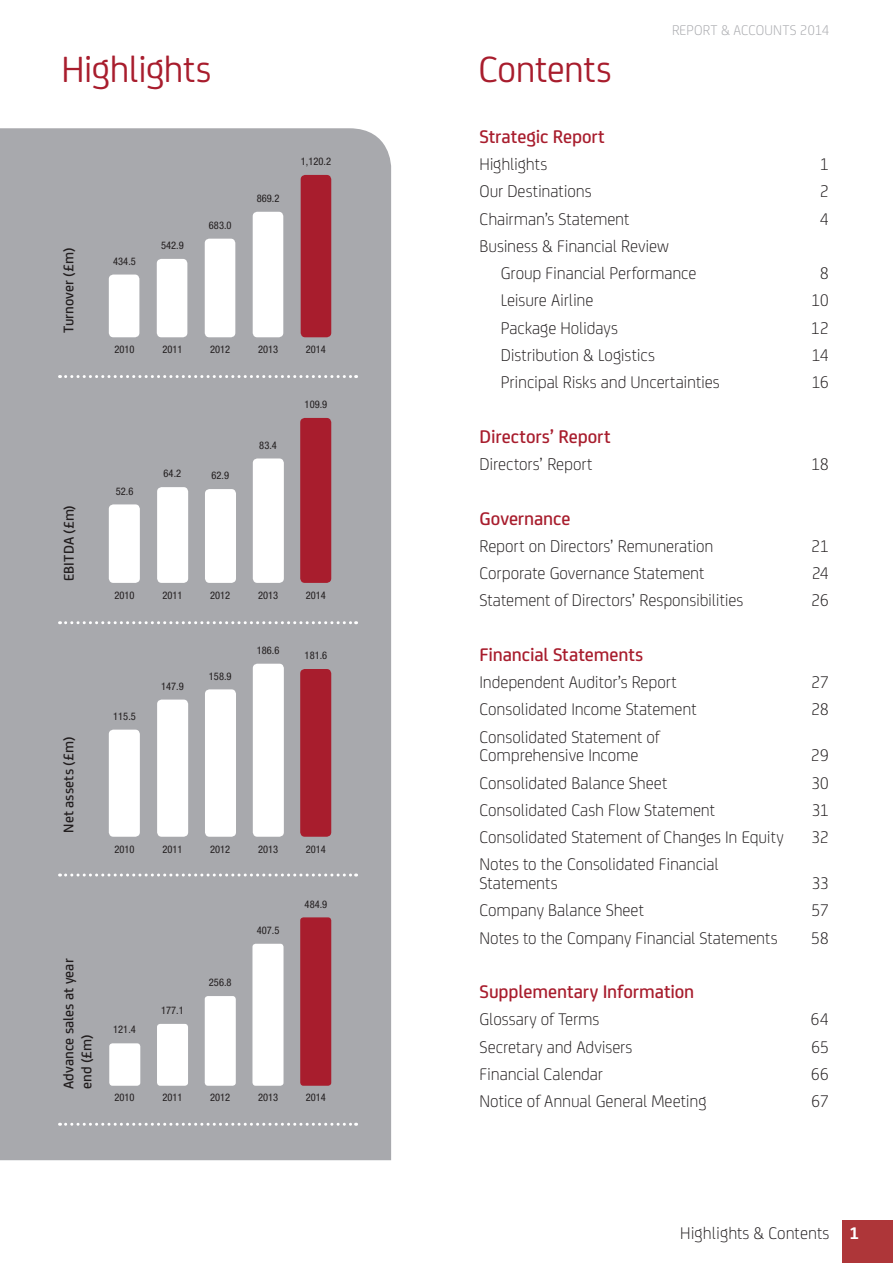
<style>
.page{position:relative;width:893px;height:1263px;background:#fff}
.page>*{position:absolute;margin:0;border:0;box-sizing:border-box;transform-origin:0 0}
.t1{font:39px "FS Joey";letter-spacing:-.015em;color:#a81d2d}
.t2{font:500 19.5px "FS Joey";letter-spacing:-.005em;color:#a81d2d}
.t3{font:300 18px/18.8px "FS Joey";letter-spacing:-.005em;color:#231f20}
.t4{font:500 15px/18px "FS Joey";letter-spacing:.005em;color:#211d1e}
.t5{font:300 15px "FS Joey";letter-spacing:.005em;color:#a8a9ad}
.t6{font:condensed 10.5px "Helvetica Neue LT Std";color:#211d1e}
.s1{font-weight:700;color:#fff}
</style>
<div class="page">
<div style="left:842px;top:1220px;width:51px;height:43px;background:#ae3639"></div>
<div style="left:0;top:128px;width:391px;height:1032px;background:#a8a9ad"></div>
<svg style="left:60px;top:375px;width:297px;height:3px"></svg>
<svg style="left:60px;top:621px;width:297px;height:3px"></svg>
<svg style="left:60px;top:873px;width:297px;height:3px"></svg>
<svg style="left:60px;top:1123px;width:297px;height:3px"></svg>
<div style="left:253px;top:664px;width:31px;height:173px;background:#fff;border-radius:5px"></div>
<div style="left:300px;top:669px;width:31px;height:168px;background:#a81d2d;border-radius:5px"></div>
<div style="left:205px;top:689px;width:31px;height:148px;background:#fff;border-radius:5px"></div>
<div style="left:157px;top:699px;width:31px;height:138px;background:#fff;border-radius:5px"></div>
<div style="left:109px;top:730px;width:31px;height:107px;background:#fff;border-radius:5px"></div>
<div style="left:253px;top:212px;width:30px;height:125px;background:#fff;border-radius:5px"></div>
<div style="left:301px;top:175px;width:30px;height:162px;background:#a81d2d;border-radius:5px"></div>
<div style="left:205px;top:239px;width:30px;height:98px;background:#fff;border-radius:5px"></div>
<div style="left:157px;top:259px;width:30px;height:78px;background:#fff;border-radius:5px"></div>
<div style="left:109px;top:275px;width:30px;height:62px;background:#fff;border-radius:5px"></div>
<div style="left:253px;top:458px;width:31px;height:125px;background:#fff;border-radius:5px"></div>
<div style="left:300px;top:418px;width:31px;height:165px;background:#a81d2d;border-radius:5px"></div>
<div style="left:205px;top:489px;width:31px;height:94px;background:#fff;border-radius:5px"></div>
<div style="left:157px;top:487px;width:31px;height:96px;background:#fff;border-radius:5px"></div>
<div style="left:109px;top:504px;width:31px;height:79px;background:#fff;border-radius:5px"></div>
<div style="left:252px;top:944px;width:32px;height:142px;background:#fff;border-radius:3px"></div>
<div style="left:300px;top:917px;width:31px;height:169px;background:#a81d2d;border-radius:3px"></div>
<div style="left:205px;top:996px;width:31px;height:90px;background:#fff;border-radius:3px"></div>
<div style="left:157px;top:1024px;width:31px;height:62px;background:#fff;border-radius:3px"></div>
<div style="left:109px;top:1043px;width:31px;height:43px;background:#fff;border-radius:3px"></div>
<h1 class="t1" style="left:61px;top:41px;width:151px">Highlights</h1>
<h1 class="t1" style="left:478px;top:41px;width:135px">Contents</h1>
<p class="t5" style="left:672px;top:19px;width:159px">REPORT &amp; ACCOUNTS 2014</p>
<p class="t4" style="left:59px;top:333px;width:86px;rotate:-90deg">Turnover (£m)</p>
<p class="t6" style="left:113px;top:255px;width:24px">434.5</p>
<p class="t6" style="left:161px;top:239px;width:24px">542.9</p>
<p class="t6" style="left:209px;top:219px;width:24px">683.0</p>
<p class="t6" style="left:257px;top:192px;width:24px">869.2</p>
<p class="t6" style="left:301px;top:155px;width:32px">1,120.2</p>
<p class="t6" style="left:115px;top:343px;width:22px">2010</p>
<p class="t6" style="left:162px;top:343px;width:22px">2011</p>
<p class="t6" style="left:210px;top:343px;width:22px">2012</p>
<p class="t6" style="left:258px;top:343px;width:22px">2013</p>
<p class="t6" style="left:306px;top:343px;width:22px">2014</p>
<p class="t4" style="left:59px;top:581px;width:78px;rotate:-90deg">EBITDA (£m)</p>
<p class="t4" style="left:59px;top:833px;width:97px;rotate:-90deg">Net assets (£m)</p>
<p class="t4" style="left:59px;top:1089px;width:132px;rotate:-90deg">Advance sales at year end (£m)</p>
<p class="t6" style="left:116px;top:485px;width:19px">52.6</p>
<p class="t6" style="left:164px;top:468px;width:19px">64.2</p>
<p class="t6" style="left:211px;top:470px;width:19px">62.9</p>
<p class="t6" style="left:259px;top:439px;width:19px">83.4</p>
<p class="t6" style="left:305px;top:398px;width:24px">109.9</p>
<p class="t6" style="left:115px;top:589px;width:22px">2010</p>
<p class="t6" style="left:162px;top:589px;width:22px">2011</p>
<p class="t6" style="left:210px;top:589px;width:22px">2012</p>
<p class="t6" style="left:258px;top:589px;width:22px">2013</p>
<p class="t6" style="left:306px;top:589px;width:22px">2014</p>
<p class="t6" style="left:113px;top:710px;width:24px">115.5</p>
<p class="t6" style="left:161px;top:680px;width:24px">147.9</p>
<p class="t6" style="left:209px;top:670px;width:24px">158.9</p>
<p class="t6" style="left:257px;top:644px;width:24px">186.6</p>
<p class="t6" style="left:305px;top:649px;width:24px">181.6</p>
<p class="t6" style="left:115px;top:843px;width:22px">2010</p>
<p class="t6" style="left:162px;top:843px;width:22px">2011</p>
<p class="t6" style="left:210px;top:843px;width:22px">2012</p>
<p class="t6" style="left:258px;top:843px;width:22px">2013</p>
<p class="t6" style="left:306px;top:843px;width:22px">2014</p>
<p class="t6" style="left:113px;top:1024px;width:24px">121.4</p>
<p class="t6" style="left:161px;top:1004px;width:24px">177.1</p>
<p class="t6" style="left:209px;top:976px;width:24px">256.8</p>
<p class="t6" style="left:257px;top:924px;width:24px">407.5</p>
<p class="t6" style="left:305px;top:898px;width:24px">484.9</p>
<p class="t6" style="left:115px;top:1091px;width:22px">2010</p>
<p class="t6" style="left:162px;top:1091px;width:22px">2011</p>
<p class="t6" style="left:210px;top:1091px;width:22px">2012</p>
<p class="t6" style="left:258px;top:1091px;width:22px">2013</p>
<p class="t6" style="left:306px;top:1091px;width:22px">2014</p>
<p class="t2" style="left:480px;top:122px;width:127px">Strategic Report</p>
<p class="t3" style="left:480px;top:154px;width:69px">Highlights</p>
<p class="t3" style="left:820px;top:154px;width:11px">1</p>
<p class="t3" style="left:480px;top:181px;width:113px">Our Destinations</p>
<p class="t3" style="left:820px;top:181px;width:11px">2</p>
<p class="t3" style="left:480px;top:208px;width:151px">Chairman’s Statement</p>
<p class="t3" style="left:820px;top:208px;width:11px">4</p>
<p class="t3" style="left:501px;top:231px;width:197px;line-height:27.3px;text-indent:-21px">Business &amp; Financial Review<br>Group Financial Performance</p>
<p class="t3" style="left:820px;top:263px;width:11px">8</p>
<p class="t3" style="left:501px;top:290px;width:94px">Leisure Airline</p>
<p class="t3" style="left:811px;top:290px;width:19px">10</p>
<p class="t3" style="left:501px;top:317px;width:119px">Package Holidays</p>
<p class="t3" style="left:811px;top:317px;width:20px">12</p>
<p class="t3" style="left:501px;top:344px;width:156px">Distribution &amp; Logistics</p>
<p class="t3" style="left:812px;top:344px;width:19px">14</p>
<p class="t3" style="left:501px;top:372px;width:220px">Principal Risks and Uncertainties</p>
<p class="t3" style="left:811px;top:372px;width:19px">16</p>
<p class="t2" style="left:480px;top:422px;width:133px">Directors’ Report</p>
<p class="t3" style="left:480px;top:454px;width:114px">Directors’ Report</p>
<p class="t3" style="left:811px;top:454px;width:19px">18</p>
<p class="t2" style="left:480px;top:504px;width:92px">Governance</p>
<p class="t3" style="left:480px;top:535px;width:235px">Report on Directors’ Remuneration</p>
<p class="t3" style="left:811px;top:535px;width:19px">21</p>
<p class="t3" style="left:480px;top:563px;width:226px">Corporate Governance Statement</p>
<p class="t3" style="left:812px;top:563px;width:19px">24</p>
<p class="t3" style="left:480px;top:590px;width:265px">Statement of Directors’ Responsibilities</p>
<p class="t3" style="left:811px;top:590px;width:20px">26</p>
<p class="t2" style="left:480px;top:640px;width:165px">Financial Statements</p>
<p class="t3" style="left:480px;top:672px;width:199px">Independent Auditor’s Report</p>
<p class="t3" style="left:811px;top:672px;width:19px">27</p>
<p class="t3" style="left:480px;top:699px;width:219px">Consolidated Income Statement</p>
<p class="t3" style="left:811px;top:699px;width:20px">28</p>
<p class="t3" style="left:480px;top:726px;width:181px">Consolidated Statement of<br>Comprehensive Income</p>
<p class="t3" style="left:811px;top:745px;width:20px">29</p>
<p class="t3" style="left:480px;top:772px;width:189px">Consolidated Balance Sheet</p>
<p class="t3" style="left:811px;top:772px;width:20px">30</p>
<p class="t3" style="left:480px;top:799px;width:237px">Consolidated Cash Flow Statement</p>
<p class="t3" style="left:811px;top:799px;width:19px">31</p>
<p class="t3" style="left:480px;top:827px;width:306px">Consolidated Statement of Changes In Equity</p>
<p class="t3" style="left:811px;top:827px;width:19px">32</p>
<p class="t3" style="left:480px;top:854px;width:241px">Notes to the Consolidated Financial<br>Statements</p>
<p class="t3" style="left:811px;top:873px;width:19px">33</p>
<p class="t3" style="left:480px;top:900px;width:166px">Company Balance Sheet</p>
<p class="t3" style="left:811px;top:900px;width:19px">57</p>
<p class="t3" style="left:480px;top:927px;width:300px">Notes to the Company Financial Statements</p>
<p class="t3" style="left:811px;top:927px;width:20px">58</p>
<p class="t2" style="left:480px;top:977px;width:216px">Supplementary Information</p>
<p class="t3" style="left:480px;top:1009px;width:121px">Glossary of Terms</p>
<p class="t3" style="left:810px;top:1009px;width:20px">64</p>
<p class="t3" style="left:480px;top:1036px;width:154px">Secretary and Advisers</p>
<p class="t3" style="left:811px;top:1036px;width:19px">65</p>
<p class="t3" style="left:480px;top:1063px;width:125px">Financial Calendar</p>
<p class="t3" style="left:811px;top:1063px;width:20px">66</p>
<p class="t3" style="left:480px;top:1091px;width:229px">Notice of Annual General Meeting</p>
<p class="t3" style="left:811px;top:1091px;width:19px">67</p>
<p class="t3" style="left:680px;top:1222px;width:180px">Highlights &amp; Contents <span class="s1">1</span></p>
</div>
